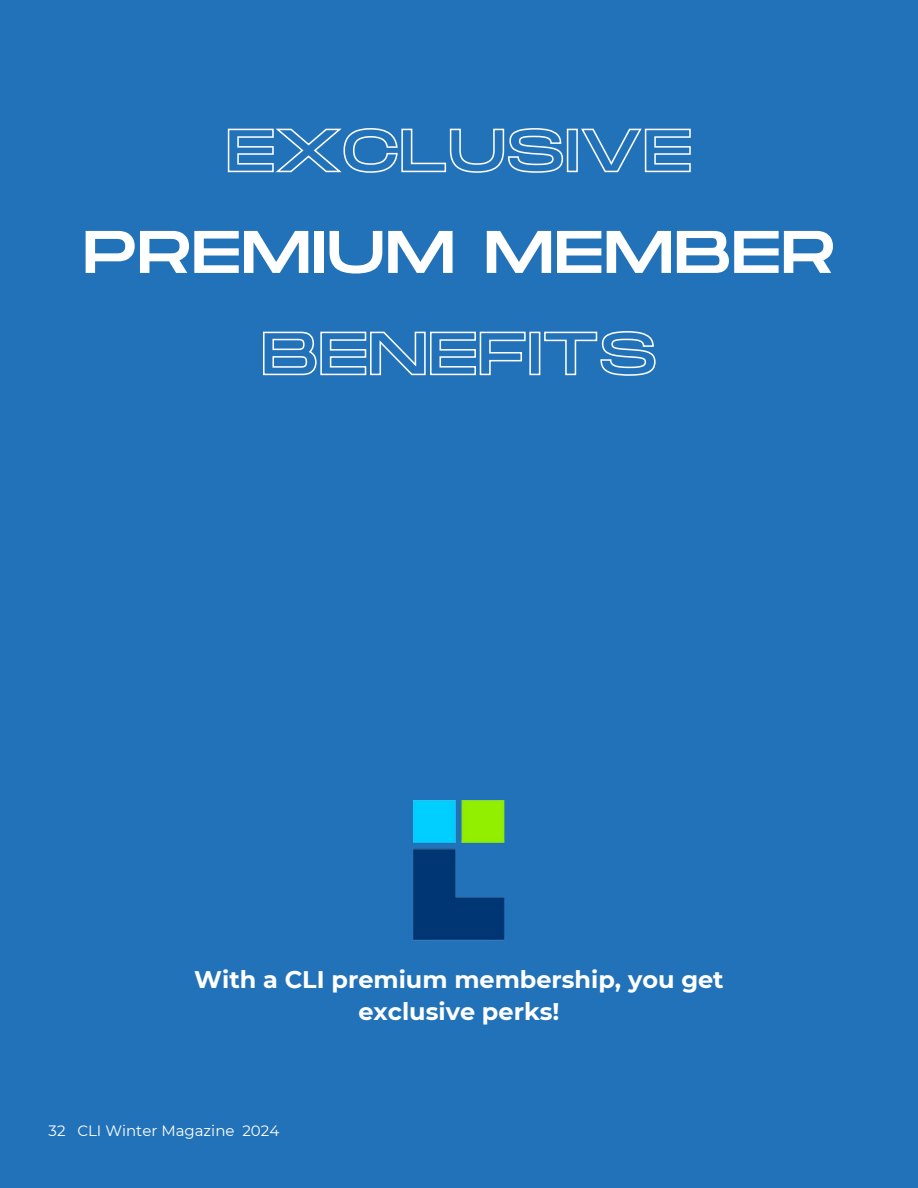
<style>
.page{position:relative;width:918px;height:1188px;background:#2272b9}
.page>*{position:absolute;margin:0;border:0;box-sizing:border-box;transform-origin:0 0}
.t1{font:60px "Monument Extended";color:#fff}
.t2{font:700 24px/32.7px "Montserrat";color:#fff;text-align:center}
.t3{font:15px "Montserrat";color:#fff}
</style>
<div class="page">
<img style="left:413px;top:800px;width:91px;height:141px">
<svg style="left:263px;top:331px;width:393px;height:45px"></svg>
<svg style="left:227px;top:128px;width:464px;height:45px"></svg>
<h1 class="t1" style="left:83px;top:219px;width:754px">PREMIUM MEMBER</h1>
<p class="t2" style="left:194px;top:963px;width:531px">With a CLI premium membership, you get exclusive perks!</p>
<p class="t3" style="left:49px;top:1121px;width:232px">32 CLI Winter Magazine 2024</p>
</div>
